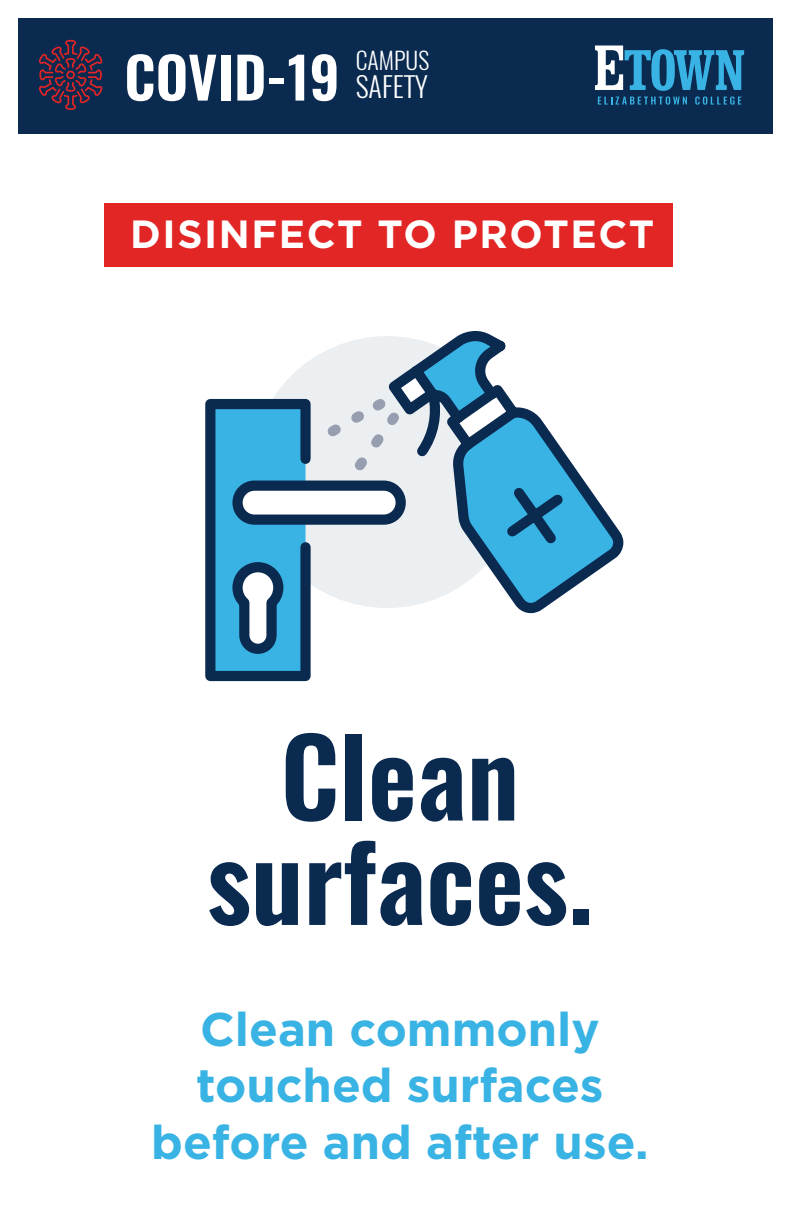
<style>
.page{position:relative;width:792px;height:1224px;background:#fff}
.page>*{position:absolute;margin:0;border:0;box-sizing:border-box;transform-origin:0 0}
.t1{font:600 106.9px/104.4px "Oswald";color:#0a2a50;text-align:center}
.t2{font:600 56.7px "Oswald";color:#fff}
.t3{font:700 47.1px/56.6px "Gotham";color:#38b3e4;text-align:center}
.t4{font:700 39.3px "Gotham";letter-spacing:.04em;color:#fff}
.t5{font:300 28px "Oswald";color:#fff}
.t6{font:300 23.7px "Oswald";color:#fff}
</style>
<div class="page">
<div style="left:18px;top:18px;width:755px;height:115px;background:#0a2a50"></div>
<svg style="left:38px;top:40px;width:65px;height:70px"></svg>
<svg style="left:595px;top:46px;width:149px;height:59px"></svg>
<div style="left:104px;top:203px;width:569px;height:64px;background:#e22525"></div>
<svg style="left:205px;top:331px;width:419px;height:351px"></svg>
<svg style="left:319px;top:336px;width:298px;height:272px"></svg>
<p class="t2" style="left:124px;top:27px;width:217px">COVID-19</p>
<p class="t6" style="left:356px;top:45px;width:75px">CAMPUS</p>
<p class="t5" style="left:356px;top:68px;width:74px">SAFETY</p>
<p class="t4" style="left:130px;top:208px;width:526px">DISINFECT TO PROTECT</p>
<h1 class="t1" style="left:207px;top:714px;width:387px">Clean surfaces.</h1>
<p class="t3" style="left:151px;top:1000px;width:499px">Clean commonly touched surfaces before and after use.</p>
</div>
